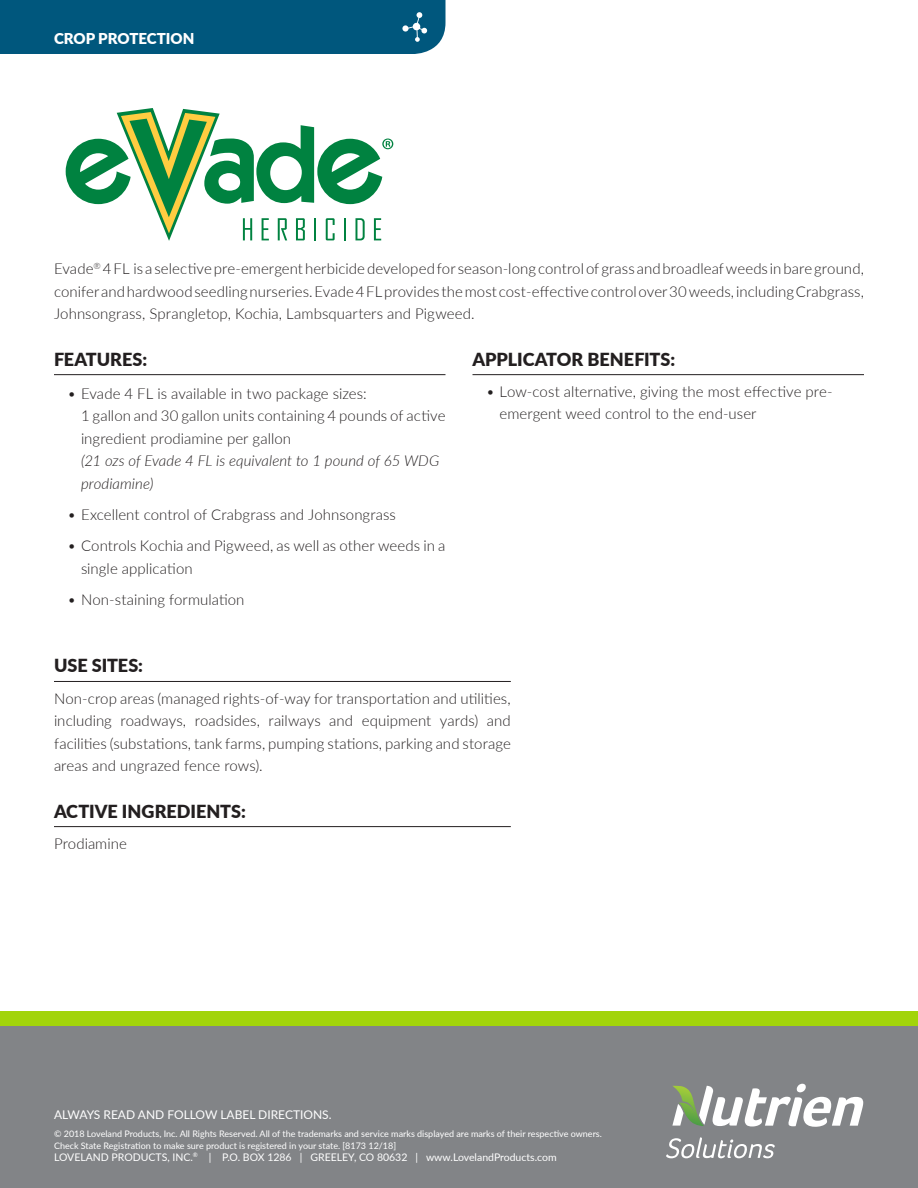
<style>
.page{position:relative;width:918px;height:1188px;background:#fff}
.page>*{position:absolute;margin:0;border:0;box-sizing:border-box;transform-origin:0 0}
.t1{font:900 18px "Lato";color:#231f20}
.t2{font:300 15px/22.5px "Lato";letter-spacing:.005em;color:#231f20}
.t3{font:900 15px "Lato";color:#fff}
.t4{font:12px "Lato";color:#fff}
.t5{font:10.5px "Lato";color:#fff}
.t6{font:9px "Lato";color:#fff}
.s1{font-style:italic}
</style>
<div class="page">
<svg style="left:66px;top:108px;width:327px;height:133px"></svg>
<hr style="left:54px;top:374px;width:392px;height:1px;background:#231f20">
<hr style="left:472px;top:374px;width:392px;height:1px;background:#231f20">
<hr style="left:54px;top:681px;width:457px;height:1px;background:#231f20">
<hr style="left:54px;top:826px;width:457px;height:1px;background:#231f20">
<div style="left:0;top:0;width:446px;height:54px;background:#00577d"></div>
<div style="left:0;top:1020px;width:918px;height:168px;background:#828487"></div>
<div style="left:0;top:1012px;width:918px;height:14px;background:#a2d40a"></div>
<svg style="left:672px;top:1084px;width:191px;height:43px"></svg>
<svg style="left:666px;top:1137px;width:109px;height:21px"></svg>
<p class="t3" style="left:54px;top:28px;width:142px">CROP PROTECTION</p>
<p class="t2" style="left:54px;top:257px;width:811px;text-align:justify">Evade<sup>®</sup> 4 FL is a selective pre-emergent herbicide developed for season-long control of grass and broadleaf weeds in bare ground, conifer and hardwood seedling nurseries. Evade 4 FL provides the most cost-effective control over 30 weeds, including Crabgrass, Johnsongrass, Sprangletop, Kochia, Lambsquarters and Pigweed.</p>
<p class="t1" style="left:54px;top:346px;width:95px">FEATURES:</p>
<p class="t2" style="left:81px;top:382px;width:366px;text-indent:-14px">• Evade 4 FL is available in two package sizes:<br>1 gallon and 30 gallon units containing 4 pounds of active ingredient prodiamine per gallon<br><span class="s1">(21 ozs of Evade 4 FL is equivalent to 1 pound of 65 WDG prodiamine)</span></p>
<p class="t2" style="left:68px;top:503px;width:330px">• Excellent control of Crabgrass and Johnsongrass</p>
<p class="t2" style="left:81px;top:534px;width:366px;text-indent:-14px">• Controls Kochia and Pigweed, as well as other weeds in a single application</p>
<p class="t2" style="left:68px;top:588px;width:179px">• Non-staining formulation</p>
<p class="t1" style="left:472px;top:346px;width:204px">APPLICATOR BENEFITS:</p>
<p class="t2" style="left:500px;top:380px;width:335px;text-indent:-14px">• Low-cost alternative, giving the most effective pre&shy;emergent weed control to the end-user</p>
<p class="t1" style="left:54px;top:652px;width:91px">USE SITES:</p>
<p class="t2" style="left:54px;top:686px;width:458px;text-align:justify">Non-crop areas (managed rights-of-way for transportation and utilities, including roadways, roadsides, railways and equipment yards) and facilities (substations, tank farms, pumping stations, parking and storage areas and ungrazed fence rows).</p>
<p class="t1" style="left:54px;top:797px;width:193px">ACTIVE INGREDIENTS:</p>
<p class="t2" style="left:54px;top:832px;width:74px">Prodiamine</p>
<p class="t4" style="left:54px;top:1106px;width:279px">ALWAYS READ AND FOLLOW LABEL DIRECTIONS.</p>
<p class="t6" style="left:54px;top:1127px;width:549px">© 2018 Loveland Products, Inc. All Rights Reserved. All of the trademarks and service marks displayed are marks of their respective owners.</p>
<p class="t6" style="left:54px;top:1139px;width:344px">Check State Registration to make sure product is registered in your state. [8173 12/18]</p>
<p class="t5" style="left:54px;top:1150px;width:504px">LOVELAND PRODUCTS, INC.<sup>®</sup> | P.O. BOX 1286 | GREELEY, CO 80632 | www.LovelandProducts.com</p>
</div>
